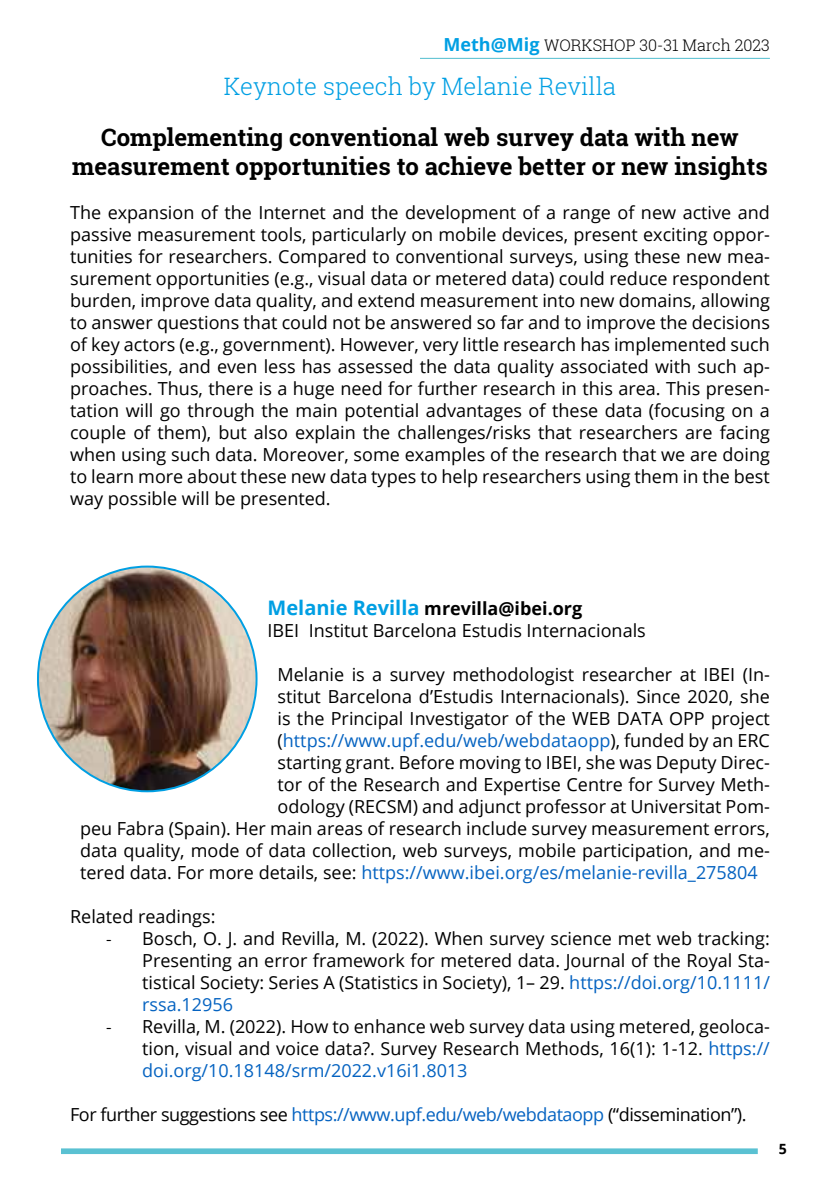
<style>
.page{position:relative;width:840px;height:1191px;background:#fff}
.page>*{position:absolute;margin:0;border:0;box-sizing:border-box;transform-origin:0 0}
.t1{font:700 24px/28.8px "Roboto Slab";color:#000;text-align:center}
.t2{font:300 24px "Roboto Slab";color:#009fe3}
.t3{font:18px/22px "Open Sans";color:#000;text-align:justify}
.t4{font:18px "Open Sans";color:#0563c1}
.t5{font:18px "Open Sans";letter-spacing:-.025em;color:#000}
.t6{font:300 16px "Roboto Slab";color:#000}
.t7{font:700 14px "Open Sans";color:#000}
.s1{font-family:"Open Sans";font-weight:700;font-size:18px;color:#009fe3}
.s2{font-weight:700;font-size:20px;color:#009fe3}
.s3{font-weight:700}
.s4{color:#000}
.s5{font-family:"Calibri"}
.s6{color:#0563c1}
</style>
<div class="page">
<div style="left:61px;top:1148px;width:696px;height:6px;background:#5ac1d2"></div>
<hr style="left:420px;top:58px;width:349px;height:1px;background:#5ac1d2">
<img style="left:38px;top:568px;width:218px;height:223px">
<p class="t6" style="left:443px;top:34px;width:328px"><span class="s1">Meth@Mig</span> WORKSHOP 30-31 March 2023</p>
<h1 class="t2" style="left:224px;top:70px;width:393px">Keynote speech by Melanie Revilla</h1>
<h1 class="t1" style="left:72px;top:123px;width:696px">Complementing conventional web survey data with new measurement opportunities to achieve better or new insights</h1>
<p class="t3" style="left:70px;top:201px;width:701px">The expansion of the Internet and the development of a range of new active and passive measurement tools, particularly on mobile devices, present exciting oppor&shy;tunities for researchers. Compared to conventional surveys, using these new mea&shy;surement opportunities (e.g., visual data or metered data) could reduce respondent burden, improve data quality, and extend measurement into new domains, allowing to answer questions that could not be answered so far and to improve the decisions of key actors (e.g., government). However, very little research has implemented such possibilities, and even less has assessed the data quality associated with such ap&shy;proaches. Thus, there is a huge need for further research in this area. This presen&shy;tation will go through the main potential advantages of these data (focusing on a couple of them), but also explain the challenges/risks that researchers are facing when using such data. Moreover, some examples of the research that we are doing to learn more about these new data types to help researchers using them in the best way possible will be presented.</p>
<p class="t3" style="left:267px;top:597px;width:379px"><span class="s2">Melanie Revilla</span> <span class="s3">mrevilla@ibei.org<br></span>IBEI Institut Barcelona Estudis Internacionals</p>
<p class="t3" style="left:277px;top:663px;width:493px">Melanie is a survey methodologist researcher at IBEI (In-</p>
<p class="t3" style="left:277px;top:685px;width:493px">stitut Barcelona d’Estudis Internacionals). Since 2020, she</p>
<p class="t3" style="left:277px;top:707px;width:493px">is the Principal Investigator of the WEB DATA OPP project</p>
<p class="t4" style="left:277px;top:728px;width:493px"><span class="s4">(</span>https://www.upf.edu/web/webdataopp<span class="s4">), funded by an ERC</span></p>
<p class="t3" style="left:277px;top:751px;width:493px">starting grant. Before moving to IBEI, she was Deputy Direc-</p>
<p class="t3" style="left:277px;top:773px;width:493px">tor of the Research and Expertise Centre for Survey Meth-</p>
<p class="t3" style="left:277px;top:795px;width:493px">odology (RECSM) and adjunct professor at Universitat Pom-</p>
<p class="t3" style="left:80px;top:817px;width:691px">peu Fabra (Spain). Her main areas of research include survey measurement errors,</p>
<p class="t3" style="left:80px;top:839px;width:691px">data quality, mode of data collection, web surveys, mobile participation, and me-</p>
<p class="t4" style="left:80px;top:860px;width:678px"><span class="s4">tered data. For more details, see:</span> https://www.ibei.org/es/melanie-revilla_275804</p>
<p class="t3" style="left:70px;top:905px;width:147px">Related readings:</p>
<p class="t3" style="left:142px;top:927px;width:629px;text-indent:-36px"><span class="s5">-</span> Bosch, O. J. and Revilla, M. (2022). When survey science met web tracking:<br>Presenting an error framework for metered data. Journal of the Royal Sta&shy;tistical Society: Series A (Statistics in Society), 1– 29. <span class="s6">https://doi.org/10.1111/ rssa.12956</span></p>
<p class="t3" style="left:142px;top:1015px;width:629px;text-indent:-36px"><span class="s5">-</span> Revilla, M. (2022). How to enhance web survey data using metered, geoloca&shy;tion, visual and voice data?. Survey Research Methods, 16(1): 1-12. <span class="s6">https:// doi.org/10.18148/srm/2022.v16i1.8013</span></p>
<p class="t5" style="left:70px;top:1102px;width:677px">For further suggestions see <span class="s6">https://www.upf.edu/web/webdataopp</span> (“dissemination”).</p>
<p class="t7" style="left:778px;top:1139px;width:10px">5</p>
</div>
